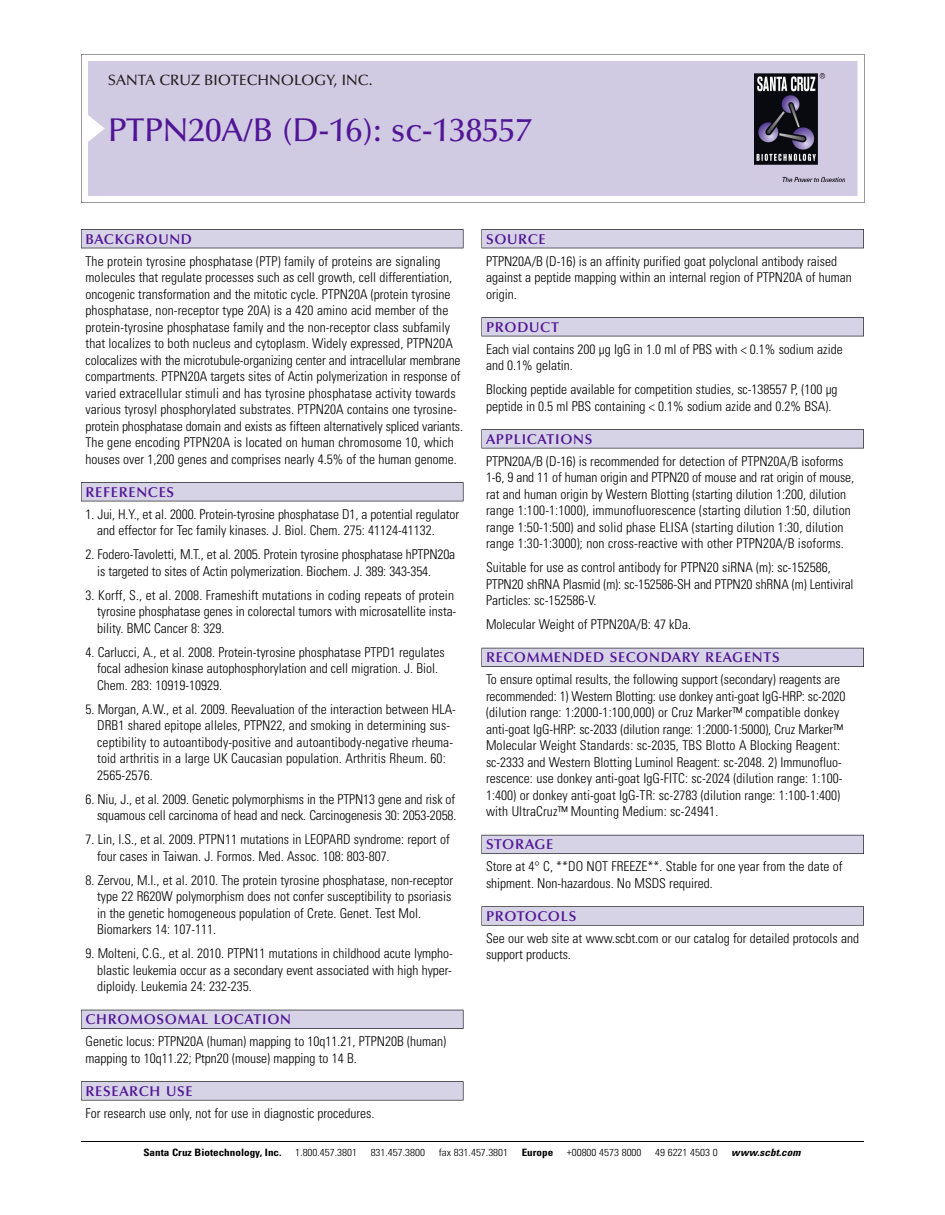
<style>
.page{position:relative;width:945px;height:1215px;background:#fff}
.page>*{position:absolute;margin:0;border:0;box-sizing:border-box;transform-origin:0 0}
.t1{font:500 33px "Optima";color:#511695}
.t2{font:500 15px "Optima";color:#231f20}
.t3{font:600 14.25px "Optima";letter-spacing:.05em;color:#511695}
.t4{font:300 condensed 13.5px/16.5px "Univers";color:#000}
.t5{font:300 condensed 10.2px "Univers";color:#000;scale:1.1 1}
.t6{font:700 condensed 10.2px "Univers";color:#000;scale:1.1 1}
.t7{font:italic 700 condensed 10.2px "Univers";letter-spacing:.005em;color:#000;scale:1.1 1}
</style>
<div class="page">
<svg style="left:81px;top:54px;width:783px;height:149px"></svg>
<div style="left:88px;top:61px;width:769px;height:135px;background:#d1cae3"></div>
<img style="left:755px;top:74px;width:90px;height:108px">
<div style="left:81px;top:229px;width:382px;height:19px;background:#525156"></div>
<div style="left:81px;top:230px;width:382px;height:18px;background:#d7d3e7"></div>
<div style="left:81px;top:482px;width:382px;height:19px;background:#525155"></div>
<div style="left:81px;top:483px;width:382px;height:18px;background:#d7d3e7"></div>
<div style="left:81px;top:1010px;width:382px;height:19px;background:#525158"></div>
<div style="left:81px;top:1010px;width:382px;height:18px;background:#d7d3e7"></div>
<div style="left:81px;top:1081px;width:382px;height:19px;background:#575759"></div>
<div style="left:81px;top:1082px;width:382px;height:18px;background:#d7d3e7"></div>
<div style="left:482px;top:229px;width:382px;height:19px;background:#525156"></div>
<div style="left:482px;top:230px;width:381px;height:18px;background:#d7d3e7"></div>
<div style="left:482px;top:317px;width:382px;height:19px;background:#525155"></div>
<div style="left:482px;top:318px;width:381px;height:18px;background:#d7d3e7"></div>
<div style="left:482px;top:429px;width:382px;height:19px;background:#545357"></div>
<div style="left:482px;top:430px;width:381px;height:18px;background:#d7d3e7"></div>
<div style="left:482px;top:648px;width:382px;height:19px;background:#54535a"></div>
<div style="left:482px;top:648px;width:381px;height:18px;background:#d7d3e7"></div>
<div style="left:482px;top:835px;width:382px;height:19px;background:#5b5a62"></div>
<div style="left:482px;top:835px;width:381px;height:18px;background:#d7d3e7"></div>
<div style="left:482px;top:906px;width:382px;height:20px;background:#626263"></div>
<div style="left:482px;top:907px;width:381px;height:18px;background:#d7d3e7"></div>
<hr style="left:81px;top:1141px;width:783px;height:1px;background:#000">
<p class="t2" style="left:108px;top:74px;width:266px">SANTA CRUZ BIOTECHNOLOGY, INC.</p>
<h1 class="t1" style="left:108px;top:117px;width:425px">PTPN20A/B (D-16): sc-138557</h1>
<p class="t3" style="left:86px;top:233px;width:108px">BACKGROUND</p>
<p class="t4" style="left:86px;top:254px;width:379px">The protein tyrosine phosphatase (PTP) family of proteins are signaling molecules that regulate processes such as cell growth, cell differentiation, oncogenic transformation and the mitotic cycle. PTPN20A (protein tyrosine phosphatase, non-receptor type 20A) is a 420 amino acid member of the protein-tyrosine phosphatase family and the non-receptor class subfamily that localizes to both nucleus and cytoplasm. Widely expressed, PTPN20A colocalizes with the microtubule-organizing center and intracellular membrane compartments. PTPN20A targets sites of Actin polymerization in response of varied extracellular stimuli and has tyrosine phosphatase activity towards various tyrosyl phosphorylated substrates. PTPN20A contains one tyrosine&shy;protein phosphatase domain and exists as fifteen alternatively spliced variants.<br>The gene encoding PTPN20A is located on human chromosome 10, which houses over 1,200 genes and comprises nearly 4.5% of the human genome.</p>
<p class="t3" style="left:86px;top:486px;width:90px">REFERENCES</p>
<p class="t4" style="left:97px;top:507px;width:364px;text-indent:-12px">1. Jui, H.Y., et al. 2000. Protein-tyrosine phosphatase D1, a potential regulator and effector for Tec family kinases. J. Biol. Chem. 275: 41124-41132.</p>
<p class="t4" style="left:97px;top:547px;width:360px;text-indent:-12px">2. Fodero-Tavoletti, M.T., et al. 2005. Protein tyrosine phosphatase hPTPN20a is targeted to sites of Actin polymerization. Biochem. J. 389: 343-354.</p>
<p class="t4" style="left:97px;top:588px;width:361px;text-indent:-12px">3. Korff, S., et al. 2008. Frameshift mutations in coding repeats of protein tyrosine phosphatase genes in colorectal tumors with microsatellite insta&shy;bility. BMC Cancer 8: 329.</p>
<p class="t4" style="left:97px;top:645px;width:349px;text-indent:-12px">4. Carlucci, A., et al. 2008. Protein-tyrosine phosphatase PTPD1 regulates focal adhesion kinase autophosphorylation and cell migration. J. Biol.<br>Chem. 283: 10919-10929.</p>
<p class="t4" style="left:97px;top:702px;width:360px;text-indent:-12px">5. Morgan, A.W., et al. 2009. Reevaluation of the interaction between HLA-DRB1 shared epitope alleles, PTPN22, and smoking in determining sus&shy;ceptibility to autoantibody-positive and autoantibody-negative rheuma&shy;toid arthritis in a large UK Caucasian population. Arthritis Rheum. 60:<br>2565-2576.</p>
<p class="t4" style="left:86px;top:792px;width:372px;text-align:right">6. Niu, J., et al. 2009. Genetic polymorphisms in the PTPN13 gene and risk of squamous cell carcinoma of head and neck. Carcinogenesis 30: 2053-2058.</p>
<p class="t4" style="left:97px;top:832px;width:354px;text-indent:-12px">7. Lin, I.S., et al. 2009. PTPN11 mutations in LEOPARD syndrome: report of four cases in Taiwan. J. Formos. Med. Assoc. 108: 803-807.</p>
<p class="t4" style="left:97px;top:873px;width:358px;text-indent:-12px">8. Zervou, M.I., et al. 2010. The protein tyrosine phosphatase, non-receptor type 22 R620W polymorphism does not confer susceptibility to psoriasis in the genetic homogeneous population of Crete. Genet. Test Mol.<br>Biomarkers 14: 107-111.</p>
<p class="t4" style="left:97px;top:946px;width:357px;text-align:justify;text-indent:-12px">9. Molteni, C.G., et al. 2010. PTPN11 mutations in childhood acute lympho&shy;blastic leukemia occur as a secondary event associated with high hyper&shy;diploidy. Leukemia 24: 232-235.</p>
<p class="t3" style="left:86px;top:1014px;width:207px">CHROMOSOMAL LOCATION</p>
<p class="t4" style="left:86px;top:1034px;width:362px">Genetic locus: PTPN20A (human) mapping to 10q11.21, PTPN20B (human) mapping to 10q11.22; Ptpn20 (mouse) mapping to 14 B.</p>
<p class="t3" style="left:86px;top:1085px;width:109px">RESEARCH USE</p>
<p class="t4" style="left:86px;top:1106px;width:290px">For research use only, not for use in diagnostic procedures.</p>
<p class="t3" style="left:486px;top:233px;width:61px">SOURCE</p>
<p class="t4" style="left:486px;top:254px;width:367px">PTPN20A/B (D-16) is an affinity purified goat polyclonal antibody raised against a peptide mapping within an internal region of PTPN20A of human origin.</p>
<p class="t3" style="left:486px;top:321px;width:74px">PRODUCT</p>
<p class="t4" style="left:486px;top:342px;width:358px">Each vial contains 200 µg IgG in 1.0 ml of PBS with &lt; 0.1% sodium azide and 0.1% gelatin.</p>
<p class="t4" style="left:486px;top:382px;width:353px">Blocking peptide available for competition studies, sc-138557 P, (100 µg peptide in 0.5 ml PBS containing &lt; 0.1% sodium azide and 0.2% BSA).</p>
<p class="t3" style="left:486px;top:433px;width:108px">APPLICATIONS</p>
<p class="t4" style="left:486px;top:454px;width:370px">PTPN20A/B (D-16) is recommended for detection of PTPN20A/B isoforms 1-6, 9 and 11 of human origin and PTPN20 of mouse and rat origin of mouse, rat and human origin by Western Blotting (starting dilution 1:200, dilution range 1:100-1:1000), immunofluorescence (starting dilution 1:50, dilution range 1:50-1:500) and solid phase ELISA (starting dilution 1:30, dilution range 1:30-1:3000); non cross-reactive with other PTPN20A/B isoforms.</p>
<p class="t4" style="left:486px;top:560px;width:369px">Suitable for use as control antibody for PTPN20 siRNA (m): sc-152586,<br>PTPN20 shRNA Plasmid (m): sc-152586-SH and PTPN20 shRNA (m) Lentiviral<br>Particles: sc-152586-V.</p>
<p class="t4" style="left:486px;top:617px;width:207px">Molecular Weight of PTPN20A/B: 47 kDa.</p>
<p class="t3" style="left:486px;top:652px;width:295px">RECOMMENDED SECONDARY REAGENTS</p>
<p class="t4" style="left:486px;top:672px;width:361px">To ensure optimal results, the following support (secondary) reagents are recommended: 1) Western Blotting: use donkey anti-goat IgG-HRP: sc-2020 (dilution range: 1:2000-1:100,000) or Cruz Marker™ compatible donkey anti-goat IgG-HRP: sc-2033 (dilution range: 1:2000-1:5000), Cruz Marker™ Molecular Weight Standards: sc-2035, TBS Blotto A Blocking Reagent: sc-2333 and Western Blotting Luminol Reagent: sc-2048. 2) Immunofluo&shy;rescence: use donkey anti-goat IgG-FITC: sc-2024 (dilution range: 1:100- 1:400) or donkey anti-goat IgG-TR: sc-2783 (dilution range: 1:100-1:400) with UltraCruz™ Mounting Medium: sc-24941.</p>
<p class="t3" style="left:486px;top:839px;width:69px">STORAGE</p>
<p class="t4" style="left:486px;top:859px;width:358px">Store at 4° C, **DO NOT FREEZE**. Stable for one year from the date of shipment. Non-hazardous. No MSDS required.</p>
<p class="t3" style="left:486px;top:910px;width:92px">PROTOCOLS</p>
<p class="t4" style="left:486px;top:931px;width:375px">See our web site at www.scbt.com or our catalog for detailed protocols and support products.</p>
<p class="t6" style="left:143px;top:1148px;width:127px">Santa Cruz Biotechnology, Inc.</p>
<p class="t5" style="left:295px;top:1148px;width:58px">1.800.457.3801</p>
<p class="t5" style="left:371px;top:1148px;width:51px">831.457.3800</p>
<p class="t5" style="left:439px;top:1148px;width:65px">fax 831.457.3801</p>
<p class="t6" style="left:522px;top:1148px;width:30px">Europe</p>
<p class="t5" style="left:567px;top:1148px;width:69px">+00800 4573 8000</p>
<p class="t5" style="left:655px;top:1148px;width:58px">49 6221 4503 0</p>
<p class="t7" style="left:731px;top:1148px;width:64px">www.scbt.com</p>
</div>
